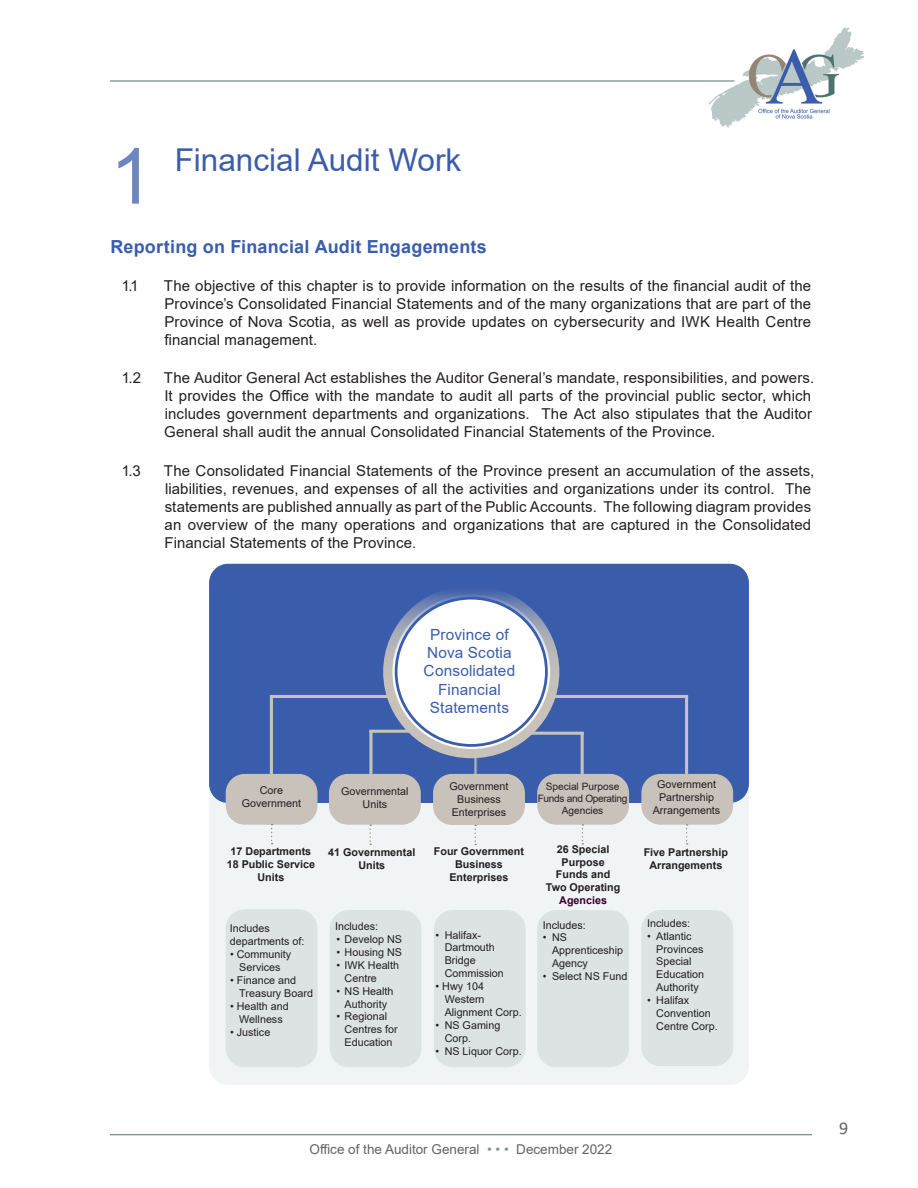
<style>
.page{position:relative;width:918px;height:1188px;background:#fff}
.page>*{position:absolute;margin:0;border:0;box-sizing:border-box;transform-origin:0 0}
._3-Section_Start{font:77.55px "Arial";color:#6b86c0}
._3-Section_Start-2{font:31.5px "Arial";color:#3a5dab}
.Heading_1{font:700 18px "Arial";letter-spacing:.01em;color:#3a5dab}
.t1{font:18px "Calibri";color:#636366}
.At_a_glance_third_he{font:15.3px/18.5px "Arial";letter-spacing:.01em;color:#3a5dab;text-align:center}
.t2{font:15px/18px "Arial";letter-spacing:.01em;color:#231f20}
.t3{font:13.5px "Arial";color:#636366}
.t4{font:10.8px/12.9px "Arial";color:#231f20}
.t5{font:700 10.8px/12.9px "Arial";color:#231f20;text-align:center}
.t6{font:700 10.8px "Arial";color:#390032}
.t7{font:10.2px "Arial";color:#231f20}
.t8{font:10.2px "Arial";letter-spacing:-.03em;color:#231f20}
.s1{color:#7b9592}
</style>
<div class="page">
<hr style="left:110px;top:1134px;width:702px;height:1px;background:#4f726e">
<img style="left:709px;top:27px;width:155px;height:100px">
<hr style="left:110px;top:81px;width:624px;height:1px;background:#4f726e">
<div style="left:210px;top:770px;width:538px;height:314px;background:#f1f4f4;border-radius:18px"></div>
<div style="left:210px;top:564px;width:538px;height:238px;background:#3a5dab;border-radius:18px"></div>
<div style="left:642px;top:911px;width:91px;height:155px;background:#dce3e2;border-radius:18px"></div>
<div style="left:641px;top:910px;width:92px;height:156px;border:1px solid #dce3e2;border-radius:18px"></div>
<div style="left:330px;top:911px;width:91px;height:156px;background:#dce3e2;border-radius:18px"></div>
<div style="left:330px;top:910px;width:92px;height:157px;border:1px solid #dce3e2;border-radius:18px"></div>
<svg style="left:388px;top:590px;width:167px;height:164px;background:#a5afc6"></svg>
<div style="left:383px;top:585px;width:176px;height:173px;border:9px solid #c8c2ba;border-radius:50%"></div>
<div style="left:396px;top:598px;width:150px;height:147px;background:#fff;border-radius:50%"></div>
<div style="left:395px;top:597px;width:153px;height:150px;border:3px solid #3a5dab;border-radius:50%"></div>
<div style="left:226px;top:775px;width:91px;height:49px;background:#c8c2ba;border-radius:18px"></div>
<div style="left:226px;top:774px;width:92px;height:51px;border:1px solid #c8c2ba;border-radius:18px"></div>
<div style="left:330px;top:775px;width:90px;height:49px;background:#c8c2ba;border-radius:18px"></div>
<div style="left:329px;top:774px;width:92px;height:51px;border:1px solid #c8c2ba;border-radius:18px"></div>
<div style="left:434px;top:775px;width:90px;height:49px;background:#c8c2ba;border-radius:18px"></div>
<div style="left:433px;top:774px;width:92px;height:51px;border:1px solid #c8c2ba;border-radius:18px"></div>
<div style="left:538px;top:775px;width:90px;height:49px;background:#c8c2ba;border-radius:18px"></div>
<div style="left:537px;top:774px;width:92px;height:51px;border:1px solid #c8c2ba;border-radius:18px"></div>
<div style="left:642px;top:775px;width:91px;height:49px;background:#c8c2ba;border-radius:18px"></div>
<div style="left:641px;top:774px;width:92px;height:51px;border:1px solid #c8c2ba;border-radius:18px"></div>
<div style="left:226px;top:910px;width:91px;height:157px;background:#dce3e2;border-radius:18px"></div>
<div style="left:226px;top:909px;width:91px;height:158px;border:1px solid #dce3e2;border-radius:18px"></div>
<div style="left:434px;top:911px;width:91px;height:156px;background:#dce3e2;border-radius:18px"></div>
<div style="left:434px;top:910px;width:92px;height:157px;border:1px solid #dce3e2;border-radius:18px"></div>
<div style="left:538px;top:911px;width:90px;height:156px;background:#dce3e2;border-radius:18px"></div>
<div style="left:537px;top:910px;width:92px;height:157px;border:1px solid #dce3e2;border-radius:18px"></div>
<hr style="left:270px;top:696px;width:3px;height:78px;background:#c8c2ba">
<hr style="left:270px;top:695px;width:121px;height:3px;background:#c8c2ba">
<hr style="left:685px;top:696px;width:3px;height:78px;background:#c8c2ba">
<hr style="left:552px;top:695px;width:136px;height:3px;background:#c8c2ba">
<svg style="left:474px;top:754px;width:4px;height:20px"></svg>
<svg style="left:271px;top:824px;width:2px;height:20px"></svg>
<svg style="left:475px;top:825px;width:1px;height:20px"></svg>
<svg style="left:582px;top:824px;width:1px;height:21px"></svg>
<svg style="left:686px;top:824px;width:2px;height:21px"></svg>
<hr style="left:581px;top:732px;width:3px;height:42px;background:#c8c2ba">
<hr style="left:529px;top:732px;width:55px;height:3px;background:#c8c2ba">
<hr style="left:369px;top:731px;width:3px;height:43px;background:#c8c2ba">
<hr style="left:369px;top:730px;width:45px;height:3px;background:#c8c2ba">
<p class="_3-Section_Start" style="left:110px;top:123px;width:45px">1</p>
<p class="_3-Section_Start-2" style="left:175px;top:138px;width:288px">Financial Audit Work</p>
<p class="Heading_1" style="left:110px;top:234px;width:378px">Reporting on Financial Audit Engagements</p>
<p class="t2" style="left:123px;top:277px;width:16px">1.1</p>
<p class="t2" style="left:164px;top:277px;width:649px;text-align:justify">The objective of this chapter is to provide information on the results of the financial audit of the Province’s Consolidated Financial Statements and of the many organizations that are part of the Province of Nova Scotia, as well as provide updates on cybersecurity and IWK Health Centre financial management.</p>
<p class="t2" style="left:123px;top:369px;width:20px">1.2</p>
<p class="t2" style="left:164px;top:369px;width:652px">The Auditor General Act establishes the Auditor General’s mandate, responsibilities, and powers.<br>It provides the Office with the mandate to audit all parts of the provincial public sector, which includes government departments and organizations. The Act also stipulates that the Auditor General shall audit the annual Consolidated Financial Statements of the Province.</p>
<p class="t2" style="left:123px;top:461px;width:19px">1.3</p>
<p class="t2" style="left:164px;top:461px;width:652px">The Consolidated Financial Statements of the Province present an accumulation of the assets, liabilities, revenues, and expenses of all the activities and organizations under its control. The statements are published annually as part of the Public Accounts. The following diagram provides an overview of the many operations and organizations that are captured in the Consolidated Financial Statements of the Province.</p>
<p class="At_a_glance_third_he" style="left:424px;top:625px;width:93px">Province of<br>Nova Scotia<br>Consolidated<br>Financial<br>Statements</p>
<p class="t4" style="left:260px;top:783px;width:25px">Core</p>
<p class="t4" style="left:242px;top:796px;width:61px">Government</p>
<p class="t4" style="left:341px;top:785px;width:69px">Governmental</p>
<p class="t4" style="left:363px;top:798px;width:26px">Units</p>
<p class="t4" style="left:449px;top:780px;width:61px">Government</p>
<p class="t4" style="left:457px;top:793px;width:45px">Business</p>
<p class="t4" style="left:452px;top:806px;width:56px">Enterprises</p>
<p class="t7" style="left:546px;top:779px;width:75px">Special Purpose</p>
<p class="t8" style="left:538px;top:791px;width:91px">Funds and Operating</p>
<p class="t7" style="left:562px;top:803px;width:43px">Agencies</p>
<p class="t4" style="left:657px;top:777px;width:61px">Government</p>
<p class="t4" style="left:659px;top:790px;width:56px">Partnership</p>
<p class="t4" style="left:653px;top:803px;width:69px">Arrangements</p>
<p class="t5" style="left:231px;top:845px;width:82px">17 Departments</p>
<p class="t5" style="left:227px;top:858px;width:90px">18 Public Service</p>
<p class="t5" style="left:258px;top:871px;width:28px">Units</p>
<p class="t5" style="left:328px;top:846px;width:89px">41 Governmental</p>
<p class="t5" style="left:358px;top:859px;width:28px">Units</p>
<p class="t4" style="left:230px;top:922px;width:76px">Includes departments of:</p>
<p class="t4" style="left:230px;top:948px;width:63px">• Community</p>
<p class="t4" style="left:239px;top:961px;width:43px">Services</p>
<p class="t4" style="left:230px;top:974px;width:67px">• Finance and</p>
<p class="t4" style="left:239px;top:987px;width:75px">Treasury Board</p>
<p class="t4" style="left:230px;top:1000px;width:60px">• Health and</p>
<p class="t4" style="left:239px;top:1012px;width:45px">Wellness</p>
<p class="t4" style="left:230px;top:1025px;width:42px">• Justice</p>
<p class="t4" style="left:335px;top:920px;width:45px">Includes:</p>
<p class="t4" style="left:337px;top:933px;width:67px">• Develop NS</p>
<p class="t4" style="left:337px;top:946px;width:67px">• Housing NS</p>
<p class="t4" style="left:345px;top:958px;width:56px;text-indent:-8px">• IWK Health<br>Centre</p>
<p class="t4" style="left:337px;top:984px;width:59px;text-align:center">• NS Health<br>Authority</p>
<p class="t4" style="left:345px;top:1010px;width:55px;text-indent:-8px">• Regional<br>Centres for<br>Education</p>
<p class="t5" style="left:434px;top:845px;width:92px">Four Government<br>Business<br>Enterprises</p>
<p class="t4" style="left:445px;top:928px;width:52px;text-indent:-9px">• Halifax-<br>Dartmouth</p>
<p class="t4" style="left:445px;top:954px;width:61px">Bridge<br>Commission</p>
<p class="t4" style="left:436px;top:980px;width:51px;text-align:right">• Hwy 104<br>Western</p>
<p class="t4" style="left:445px;top:1006px;width:79px">Alignment Corp.</p>
<p class="t4" style="left:445px;top:1019px;width:57px;text-indent:-9px">• NS Gaming<br>Corp.</p>
<p class="t4" style="left:436px;top:1044px;width:88px">• NS Liquor Corp.</p>
<p class="t5" style="left:557px;top:842px;width:54px">26 Special<br>Purpose</p>
<p class="t5" style="left:556px;top:868px;width:56px">Funds and</p>
<p class="t5" style="left:546px;top:881px;width:76px">Two Operating</p>
<p class="t6" style="left:559px;top:893px;width:49px">Agencies</p>
<p class="t4" style="left:543px;top:918px;width:45px">Includes:</p>
<p class="t4" style="left:552px;top:931px;width:73px;text-indent:-9px">• NS<br>Apprenticeship<br>Agency</p>
<p class="t4" style="left:543px;top:970px;width:86px">• Select NS Fund</p>
<p class="t5" style="left:644px;top:846px;width:86px">Five Partnership</p>
<p class="t5" style="left:649px;top:858px;width:74px">Arrangements</p>
<p class="t4" style="left:647px;top:916px;width:45px">Includes:</p>
<p class="t4" style="left:656px;top:929px;width:49px;text-indent:-9px">• Atlantic<br>Provinces<br>Special<br>Education<br>Authority</p>
<p class="t4" style="left:647px;top:994px;width:44px">• Halifax</p>
<p class="t4" style="left:656px;top:1007px;width:56px">Convention</p>
<p class="t4" style="left:656px;top:1020px;width:63px">Centre Corp.</p>
<p class="t3" style="left:310px;top:1140px;width:304px">Office of the Auditor General <span class="s1">• • •</span> December 2022</p>
<p class="t1" style="left:839px;top:1116px;width:11px">9</p>
</div>
